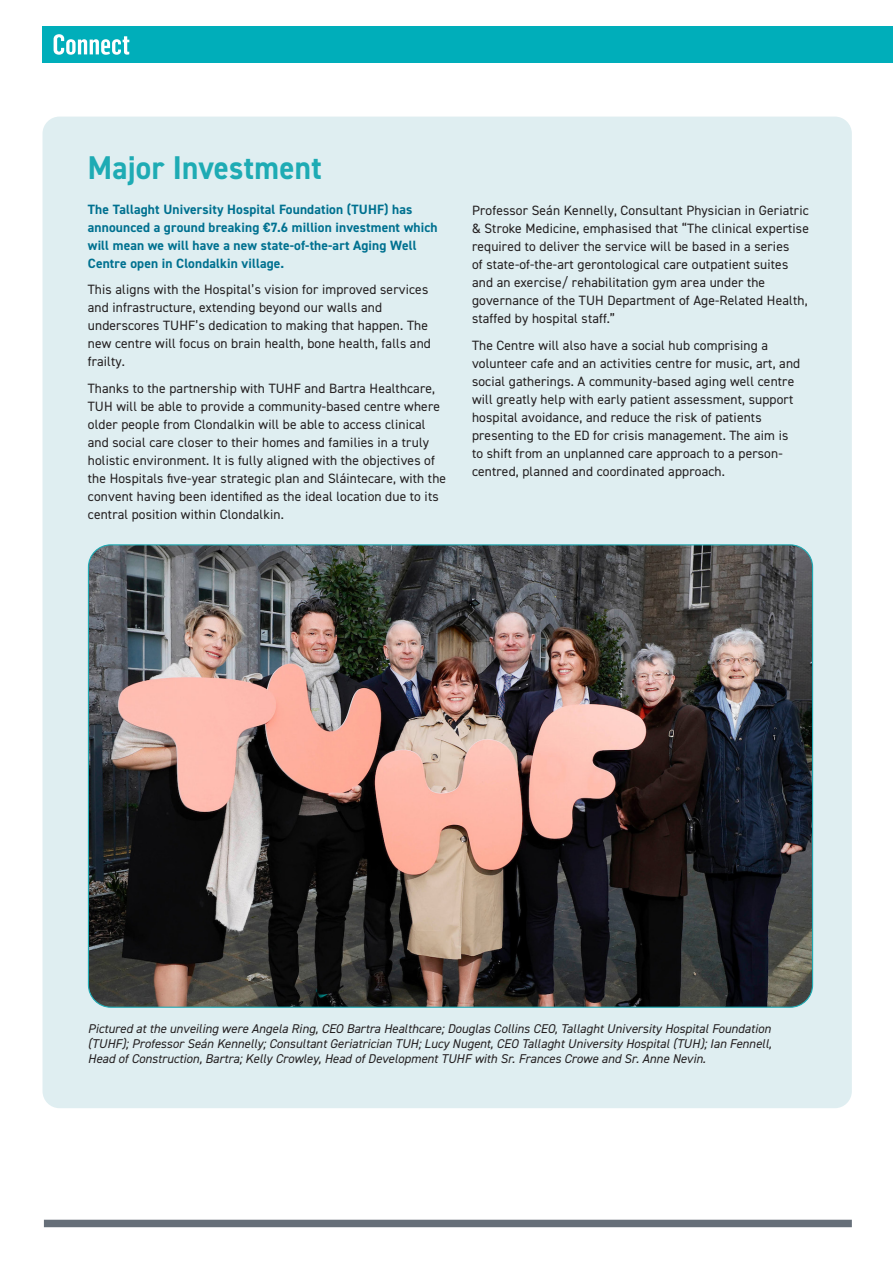
<style>
.page{position:relative;width:893px;height:1263px;background:#fff}
.page>*{position:absolute;margin:0;border:0;box-sizing:border-box;transform-origin:0 0}
.t1{font:700 33px "DIN2014";letter-spacing:.01em;color:#1eabb4;scale:.94 1}
.t2{font:13.5px/18px "DIN2014";letter-spacing:.01em;color:#231f20}
.t3{font:700 13.5px/18px "DIN2014";letter-spacing:.01em;color:#007190}
.t4{font:italic 12.75px/15px "DIN2014";color:#231f20;text-align:justify}
</style>
<div class="page">
<div style="left:43px;top:117px;width:809px;height:991px;background:#dfeef1;border-radius:17px"></div>
<div style="left:44px;top:1220px;width:808px;height:7px;background:#666f79"></div>
<div style="left:43px;top:26px;width:850px;height:37px;background:#00aeba"></div>
<svg style="left:54px;top:34px;width:75px;height:21px"></svg>
<img style="left:88px;top:546px;width:725px;height:460px">
<h1 class="t1" style="left:88px;top:146px;width:250px">Major Investment</h1>
<p class="t3" style="left:88px;top:200px;width:351px">The Tallaght University Hospital Foundation (TUHF) has announced a ground breaking €7.6 million investment which will mean we will have a new state-of-the-art Aging Well Centre open in Clondalkin village.</p>
<p class="t2" style="left:88px;top:281px;width:345px">This aligns with the Hospital’s vision for improved services and infrastructure, extending beyond our walls and underscores TUHF’s dedication to making that happen. The new centre will focus on brain health, bone health, falls and frailty.</p>
<p class="t2" style="left:88px;top:379px;width:360px">Thanks to the partnership with TUHF and Bartra Healthcare, TUH will be able to provide a community-based centre where older people from Clondalkin will be able to access clinical and social care closer to their homes and families in a truly holistic environment. It is fully aligned with the objectives of the Hospitals five-year strategic plan and Sláintecare, with the convent having been identified as the ideal location due to its central position within Clondalkin.</p>
<p class="t2" style="left:472px;top:201px;width:338px">Professor Seán Kennelly, Consultant Physician in Geriatric &amp; Stroke Medicine, emphasised that “The clinical expertise required to deliver the service will be based in a series<br>of state-of-the-art gerontological care outpatient suites and an exercise/ rehabilitation gym area under the governance of the TUH Department of Age-Related Health, staffed by hospital staff.”</p>
<p class="t2" style="left:472px;top:336px;width:330px">The Centre will also have a social hub comprising a volunteer cafe and an activities centre for music, art, and social gatherings. A community-based aging well centre will greatly help with early patient assessment, support hospital avoidance, and reduce the risk of patients presenting to the ED for crisis management. The aim is to shift from an unplanned care approach to a person&shy;centred, planned and coordinated approach.</p>
<p class="t4" style="left:88px;top:1021px;width:685px">Pictured at the unveiling were Angela Ring, CEO Bartra Healthcare; Douglas Collins CEO, Tallaght University Hospital Foundation (TUHF); Professor Seán Kennelly; Consultant Geriatrician TUH; Lucy Nugent, CEO Tallaght University Hospital (TUH); Ian Fennell, Head of Construction, Bartra; Kelly Crowley, Head of Development TUHF with Sr. Frances Crowe and Sr. Anne Nevin.</p>
</div>
